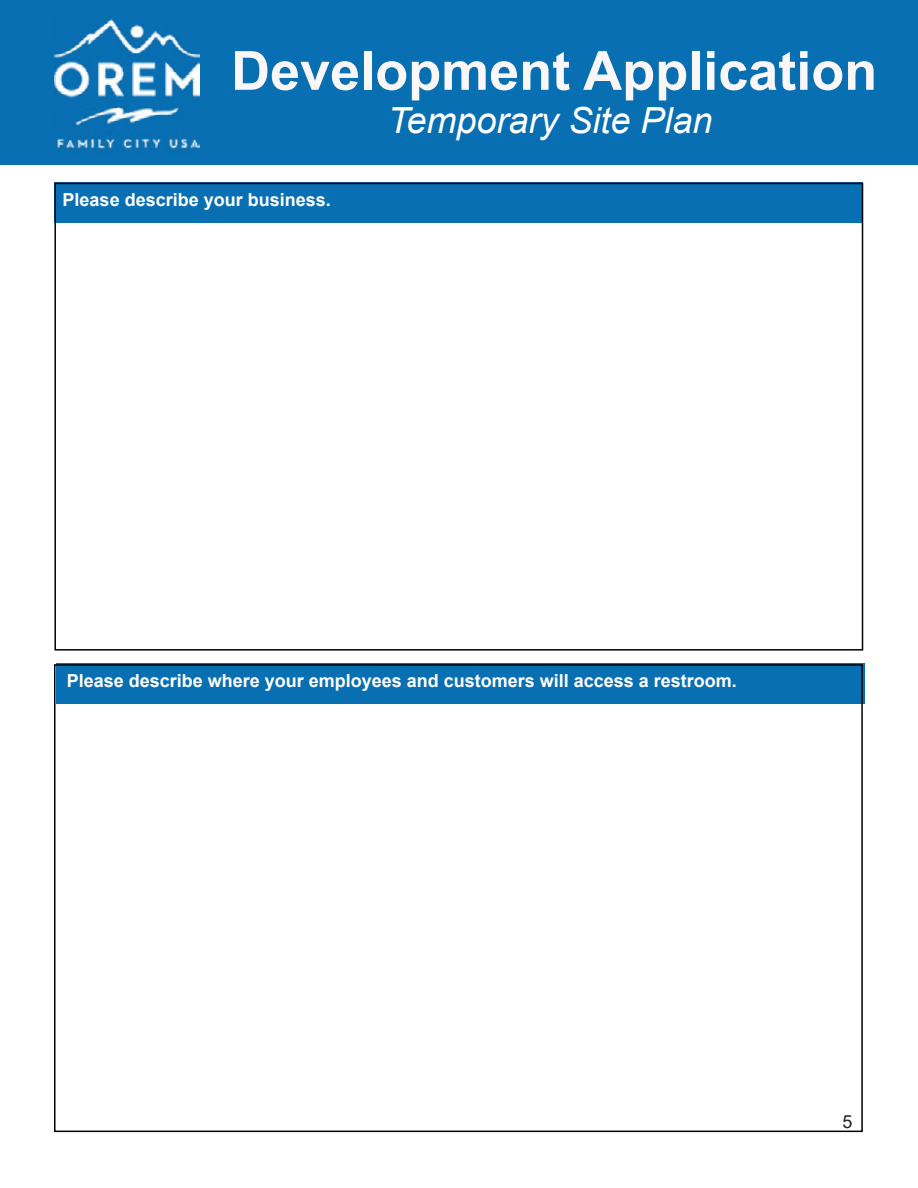
<style>
.page{position:relative;width:918px;height:1188px;background:#fff}
.page>*{position:absolute;margin:0;border:0;box-sizing:border-box;transform-origin:0 0}
.t1{font:700 54px "Arial";color:#fbf7f9}
.t2{font:italic 36px "Arial";color:#fff}
.t3{font:700 18px "Arial";color:#fff}
.t4{font:18px "Arial";color:#231f20}
</style>
<div class="page">
<hr style="left:0;top:1px;width:3px;height:164px;background:#086fb3">
<div style="left:0;top:0;width:918px;height:164px;background:#086fb3"></div>
<div style="left:54px;top:182px;width:809px;height:41px;background:#086fb3"></div>
<div style="left:54px;top:183px;width:809px;height:468px;border:2px solid #000"></div>
<div style="left:57px;top:664px;width:808px;height:40px;background:#086fb3"></div>
<div style="left:54px;top:664px;width:809px;height:468px;border:2px solid #000"></div>
<img style="left:55px;top:18px;width:144px;height:131px">
<h1 class="t1" style="left:231px;top:33px;width:648px">Development Application</h1>
<p class="t3" style="left:63px;top:187px;width:270px">Please describe your business.</p>
<h2 class="t2" style="left:388px;top:97px;width:326px">Temporary Site Plan</h2>
<p class="t3" style="left:67px;top:668px;width:672px">Please describe where your employees and customers will access a restroom.</p>
<p class="t4" style="left:842px;top:1109px;width:12px">5</p>
</div>
